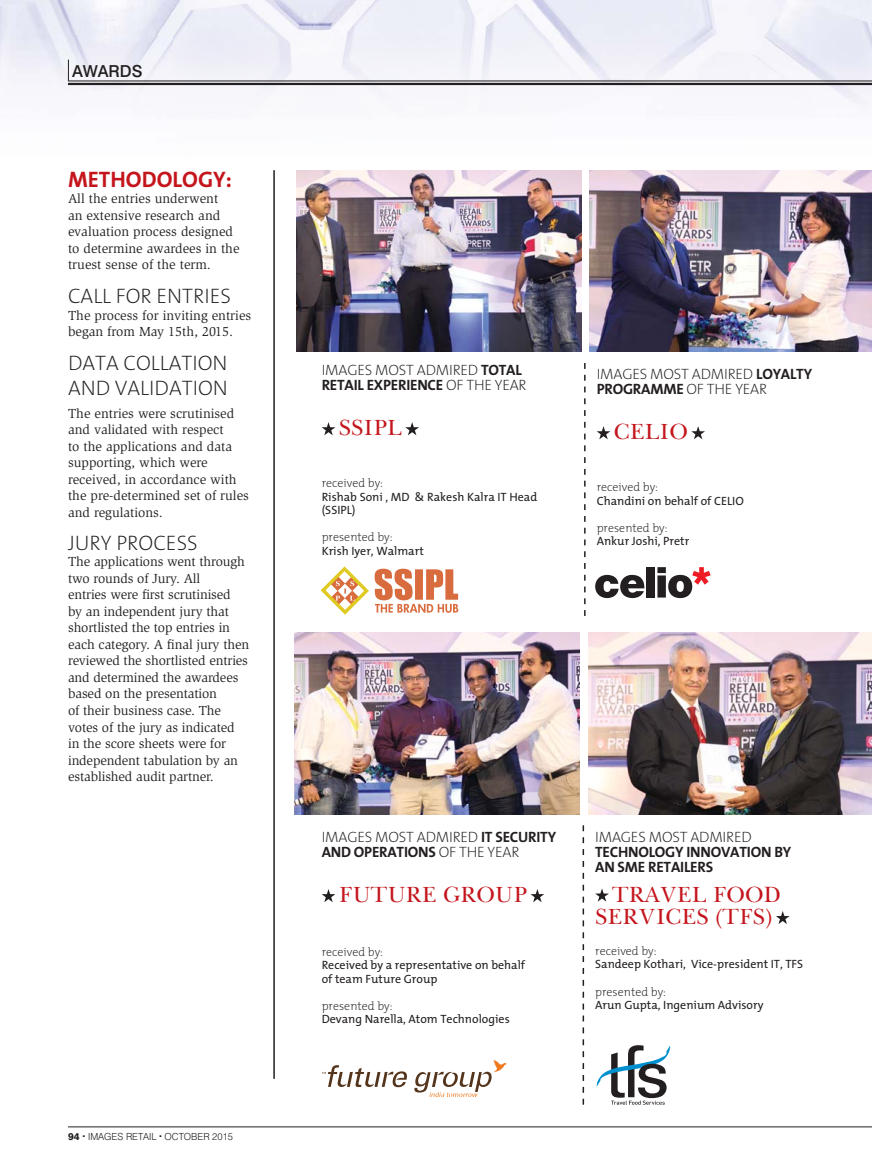
<style>
.page{position:relative;width:872px;height:1170px;background:#fff}
.page>*{position:absolute;margin:0;border:0;box-sizing:border-box;transform-origin:0 0}
.t1{font:22.5px/22.5px "Baskerton Regular SWFTE";color:#c4151c}
.t2{font:700 22.5px "Slo The Mix";color:#c4151c}
.t3{font:200 21px/25.2px "Slo The Mix";color:#231f20}
.t4{font:500 16.5px "Swiss 721 BT";color:#231f20}
.t5{font:200 15px/15px "Slo The Mix";letter-spacing:-.015em;color:#231f20}
.t6{font:700 15px/15px "Slo The Mix";letter-spacing:-.015em;color:#231f20}
.t7{font:13.5px/16.5px "Slimbach LT";letter-spacing:-.01em;color:#231f20}
.t8{font:12px/13.5px "Slo The Mix";color:#231f20}
.t9{font:200 12px "Slo The Mix";color:#231f20}
.t10{font:300 9.75px "Swiss 721 BT";color:#231f20}
.s1{font-weight:800}
.s2{font-weight:700}
</style>
<div class="page">
<img style="left:0;top:0;width:872px;height:344px">
<hr style="left:68px;top:1126px;width:804px;height:1px;background:#231f20">
<hr style="left:68px;top:81px;width:804px;height:1px;background:#231f20">
<hr style="left:68px;top:83px;width:804px;height:2px;background:#231f20">
<svg style="left:68px;top:60px;width:1px;height:21px"></svg>
<img style="left:588px;top:632px;width:284px;height:182px">
<img style="left:590px;top:170px;width:282px;height:182px">
<img style="left:295px;top:632px;width:285px;height:182px">
<img style="left:296px;top:170px;width:285px;height:182px">
<svg style="left:322px;top:889px;width:13px;height:13px"></svg>
<svg style="left:530px;top:889px;width:14px;height:13px"></svg>
<svg style="left:322px;top:422px;width:13px;height:13px"></svg>
<svg style="left:405px;top:422px;width:14px;height:13px"></svg>
<svg style="left:595px;top:888px;width:14px;height:13px"></svg>
<svg style="left:776px;top:911px;width:13px;height:13px"></svg>
<svg style="left:597px;top:426px;width:13px;height:13px"></svg>
<svg style="left:691px;top:426px;width:14px;height:13px"></svg>
<svg style="left:582px;top:825px;width:2px;height:279px"></svg>
<svg style="left:584px;top:363px;width:1px;height:253px"></svg>
<hr style="left:273px;top:170px;width:2px;height:908px;background:#231f20">
<svg style="left:320px;top:566px;width:138px;height:49px"></svg>
<svg style="left:595px;top:575px;width:49px;height:23px"></svg>
<svg style="left:657px;top:567px;width:53px;height:31px"></svg>
<div style="left:646px;top:567px;width:9px;height:30px;background:#231f20"></div>
<svg style="left:322px;top:1065px;width:85px;height:22px"></svg>
<svg style="left:414px;top:1060px;width:92px;height:36px"></svg>
<svg style="left:596px;top:1045px;width:74px;height:59px"></svg>
<p class="t4" style="left:72px;top:65px;width:72px">AWARDS</p>
<h1 class="t2" style="left:68px;top:168px;width:165px">METHODOLOGY:</h1>
<p class="t7" style="left:68px;top:192px;width:173px">All the entries underwent<br>an extensive research and evaluation process designed to determine awardees in the truest sense of the term.</p>
<h2 class="t3" style="left:68px;top:283px;width:165px">CALL FOR ENTRIES</h2>
<p class="t7" style="left:68px;top:308px;width:185px">The process for inviting entries began from May 15th, 2015.</p>
<h2 class="t3" style="left:68px;top:350px;width:161px">DATA COLLATION<br>AND VALIDATION</h2>
<p class="t7" style="left:68px;top:406px;width:182px">The entries were scrutinised and validated with respect<br>to the applications and data supporting, which were received, in accordance with the pre-determined set of rules and regulations.</p>
<h2 class="t3" style="left:68px;top:530px;width:131px">JURY PROCESS</h2>
<p class="t7" style="left:68px;top:555px;width:183px">The applications went through two rounds of Jury. All<br>entries were first scrutinised<br>by an independent jury that shortlisted the top entries in each category. A final jury then reviewed the shortlisted entries and determined the awardees based on the presentation<br>of their business case. The votes of the jury as indicated in the score sheets were for independent tabulation by an established audit partner.</p>
<p class="t10" style="left:68px;top:1132px;width:166px"><span class="s1">94 </span><sup>.</sup> IMAGES RETAIL <sup>.</sup> OCTOBER 2015</p>
<p class="t5" style="left:322px;top:362px;width:207px">IMAGES MOST ADMIRED <span class="s2">TOTAL<br>RETAIL EXPERIENCE</span> OF THE YEAR</p>
<p class="t5" style="left:596px;top:366px;width:217px">IMAGES MOST ADMIRED <span class="s2">LOYALTY<br>PROGRAMME</span> OF THE YEAR</p>
<h1 class="t1" style="left:339px;top:416px;width:65px">SSIPL</h1>
<h1 class="t1" style="left:614px;top:420px;width:76px">CELIO</h1>
<p class="t9" style="left:322px;top:476px;width:63px">received by:</p>
<p class="t8" style="left:322px;top:490px;width:217px">Rishab Soni , MD &amp; Rakesh Kalra IT Head (SSIPL)</p>
<p class="t9" style="left:322px;top:530px;width:72px">presented by:</p>
<p class="t8" style="left:322px;top:544px;width:104px">Krish Iyer, Walmart</p>
<p class="t9" style="left:596px;top:480px;width:63px">received by:</p>
<p class="t8" style="left:596px;top:494px;width:149px">Chandini on behalf of CELIO</p>
<p class="t9" style="left:596px;top:520px;width:72px">presented by:</p>
<p class="t8" style="left:596px;top:534px;width:94px">Ankur Joshi, Pretr</p>
<p class="t5" style="left:322px;top:829px;width:236px">IMAGES MOST ADMIRED <span class="s2">IT SECURITY<br>AND OPERATIONS</span> OF THE YEAR</p>
<p class="t5" style="left:595px;top:828px;width:158px">IMAGES MOST ADMIRED</p>
<p class="t6" style="left:595px;top:844px;width:197px">TECHNOLOGY INNOVATION BY<br>AN SME RETAILERS</p>
<h1 class="t1" style="left:339px;top:883px;width:190px">FUTURE GROUP</h1>
<h1 class="t1" style="left:595px;top:882px;width:187px;text-indent:17px">TRAVEL FOOD<br>SERVICES (TFS)</h1>
<p class="t9" style="left:322px;top:944px;width:63px">received by:</p>
<p class="t8" style="left:322px;top:958px;width:205px">Received by a representative on behalf of team Future Group</p>
<p class="t9" style="left:322px;top:998px;width:72px">presented by:</p>
<p class="t8" style="left:322px;top:1012px;width:190px">Devang Narella, Atom Technologies</p>
<p class="t9" style="left:595px;top:943px;width:63px">received by:</p>
<p class="t8" style="left:595px;top:958px;width:210px">Sandeep Kothari, Vice-president IT, TFS</p>
<p class="t9" style="left:595px;top:984px;width:72px">presented by:</p>
<p class="t8" style="left:595px;top:998px;width:170px">Arun Gupta, Ingenium Advisory</p>
</div>
